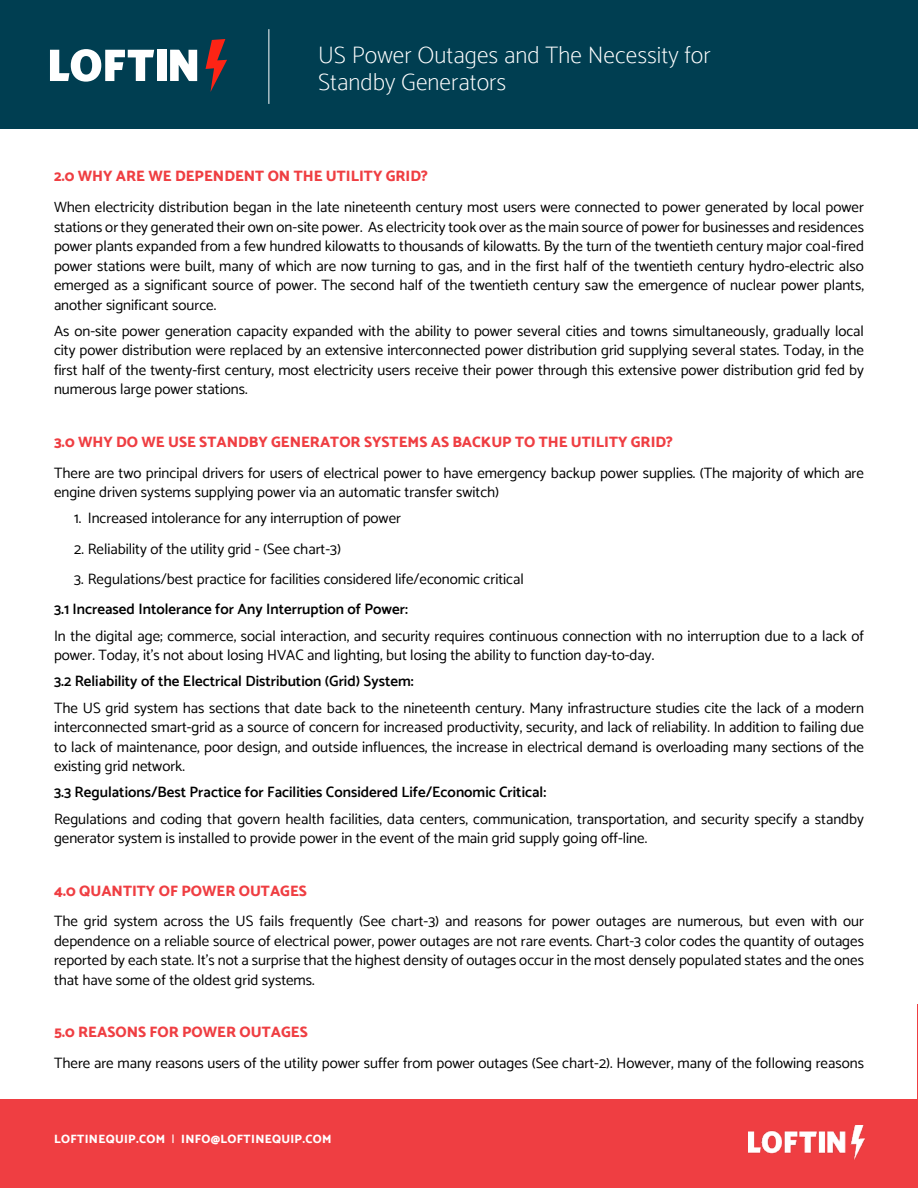
<style>
.page{position:relative;width:918px;height:1188px;background:#fff}
.page>*{position:absolute;margin:0;border:0;box-sizing:border-box;transform-origin:0 0}
.t1{font:100 24px/27px "Catamaran";color:#fff}
.t2{font:15px/19.5px "Catamaran";color:#000;text-align:justify}
.t3{font:600 15px "Catamaran";color:#000}
.t4{font:800 15px "Catamaran";color:#ef3e42}
.t5{font:800 12px "Catamaran";letter-spacing:.025em;color:#fff}
.s1{font-weight:500}
</style>
<div class="page">
<hr style="left:917px;top:1004px;width:1px;height:184px;background:#ef3e42">
<div style="left:0;top:0;width:918px;height:129px;background:#003e51"></div>
<svg style="left:170px;top:50px;width:27px;height:31px"></svg>
<svg style="left:206px;top:39px;width:21px;height:53px"></svg>
<div style="left:157px;top:50px;width:10px;height:31px;background:#fff"></div>
<svg style="left:50px;top:49px;width:104px;height:33px"></svg>
<hr style="left:268px;top:29px;width:1px;height:75px;background:#fff">
<div style="left:0;top:1099px;width:918px;height:89px;background:#ef3e42"></div>
<img style="left:748px;top:1125px;width:116px;height:35px">
<h1 class="t1" style="left:318px;top:41px;width:394px">US Power Outages and The Necessity for<br>Standby Generators</h1>
<p class="t4" style="left:54px;top:167px;width:375px">2.0 WHY ARE WE DEPENDENT ON THE UTILITY GRID?</p>
<p class="t2" style="left:54px;top:197px;width:812px">When electricity distribution began in the late nineteenth century most users were connected to power generated by local power stations or they generated their own on-site power. As electricity took over as the main source of power for businesses and residences power plants expanded from a few hundred kilowatts to thousands of kilowatts. By the turn of the twentieth century major coal-fired power stations were built, many of which are now turning to gas, and in the first half of the twentieth century hydro-electric also emerged as a significant source of power. The second half of the twentieth century saw the emergence of nuclear power plants, another significant source.</p>
<p class="t2" style="left:54px;top:321px;width:812px">As on-site power generation capacity expanded with the ability to power several cities and towns simultaneously, gradually local city power distribution were replaced by an extensive interconnected power distribution grid supplying several states. Today, in the first half of the twenty-first century, most electricity users receive their power through this extensive power distribution grid fed by numerous large power stations.</p>
<p class="t4" style="left:54px;top:433px;width:620px">3.0 WHY DO WE USE STANDBY GENERATOR SYSTEMS AS BACKUP TO THE UTILITY GRID?</p>
<p class="t2" style="left:54px;top:463px;width:812px">There are two principal drivers for users of electrical power to have emergency backup power supplies. (The majority of which are engine driven systems supplying power via an automatic transfer switch)</p>
<p class="t2" style="left:74px;top:508px;width:328px">1. Increased intolerance for any interruption of power</p>
<p class="t2" style="left:74px;top:539px;width:268px">2. Reliability of the utility grid - (See chart-3)</p>
<p class="t2" style="left:74px;top:569px;width:451px">3. Regulations/best practice for facilities considered life/economic critical</p>
<p class="t3" style="left:54px;top:600px;width:356px">3.1 Increased Intolerance for Any Interruption of Power:</p>
<p class="t2" style="left:54px;top:626px;width:812px">In the digital age; commerce, social interaction, and security requires continuous connection with no interruption due to a lack of power. Today, it’s not about losing HVAC and lighting, but losing the ability to function day-to-day.</p>
<p class="t3" style="left:54px;top:672px;width:361px">3.2 Reliability of the Electrical Distribution (Grid) System:</p>
<p class="t2" style="left:54px;top:698px;width:812px">The US grid system has sections that date back to the nineteenth century. Many infrastructure studies cite the lack of a modern interconnected smart-grid as a source of concern for increased productivity, security, and lack of reliability. In addition to failing due to lack of maintenance, poor design, and outside influences, the increase in electrical demand is overloading many sections of the existing grid network.</p>
<p class="t3" style="left:54px;top:783px;width:494px">3.3 Regulations/Best Practice for Facilities Considered Life/Economic Critical:</p>
<p class="t2" style="left:54px;top:809px;width:812px">Regulations and coding that govern health facilities, data centers, communication, transportation, and security specify a standby generator system is installed to provide power in the event of the main grid supply going off-line.</p>
<p class="t4" style="left:54px;top:882px;width:254px">4.0 QUANTITY OF POWER OUTAGES</p>
<p class="t2" style="left:54px;top:911px;width:812px">The grid system across the US fails frequently (See chart-3) and reasons for power outages are numerous, but even with our dependence on a reliable source of electrical power, power outages are not rare events. Chart-3 color codes the quantity of outages reported by each state. It’s not a surprise that the highest density of outages occur in the most densely populated states and the ones that have some of the oldest grid systems.</p>
<p class="t4" style="left:54px;top:1023px;width:255px">5.0 REASONS FOR POWER OUTAGES</p>
<p class="t2" style="left:54px;top:1053px;width:812px">There are many reasons users of the utility power suffer from power outages (See chart-2). However, many of the following reasons</p>
<p class="t5" style="left:54px;top:1132px;width:279px">LOFTINEQUIP.COM <span class="s1">|</span> INFO@LOFTINEQUIP.COM</p>
</div>
